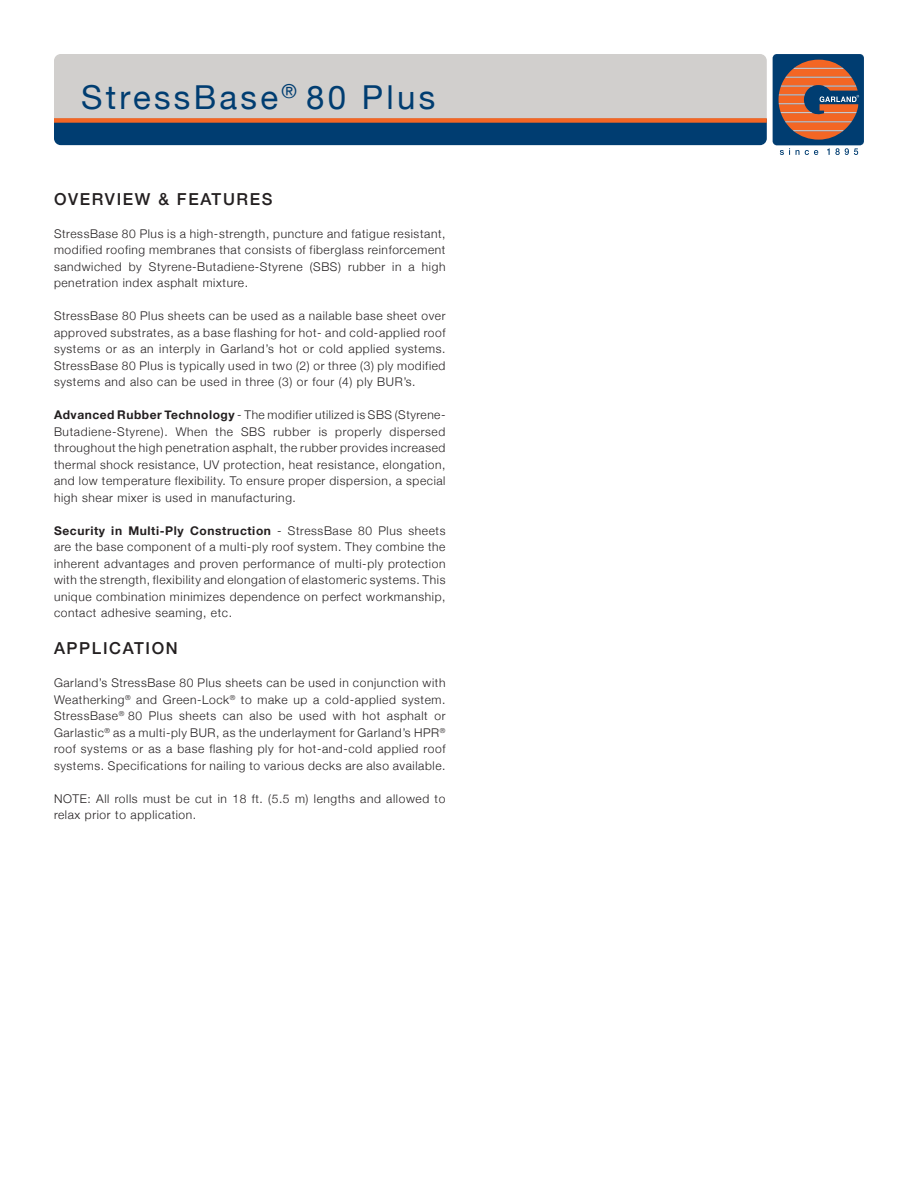
<style>
.page{position:relative;width:918px;height:1188px;background:#fff}
.page>*{position:absolute;margin:0;border:0;box-sizing:border-box;transform-origin:0 0}
.t1{font:33px "Helvetica Neue";letter-spacing:.1em;color:#003d71}
.t2{font:500 16.5px "Helvetica Neue";letter-spacing:.1em;color:#231f20}
.t3{font:300 12px/16.5px "Helvetica Neue";letter-spacing:.05em;color:#231f20;text-align:justify}
.s1{font-weight:700}
</style>
<div class="page">
<div style="left:54px;top:54px;width:713px;height:64px;background:#d1cfcd"></div>
<div style="left:54px;top:123px;width:713px;height:22px;background:#003d71"></div>
<div style="left:54px;top:118px;width:713px;height:5px;background:#f36624"></div>
<svg style="left:773px;top:54px;width:91px;height:101px;background:#806666"></svg>
<p class="t1" style="left:81px;top:74px;width:356px">StressBase<sup>®</sup> 80 Plus</p>
<p class="t2" style="left:54px;top:186px;width:220px">OVERVIEW &amp; FEATURES</p>
<p class="t3" style="left:54px;top:225px;width:393px">StressBase 80 Plus is a high-strength, puncture and fatigue resistant,</p>
<p class="t3" style="left:54px;top:241px;width:393px">modified roofing membranes that consists of fiberglass reinforcement</p>
<p class="t3" style="left:54px;top:258px;width:393px">sandwiched by Styrene-Butadiene-Styrene (SBS) rubber in a high penetration index asphalt mixture.</p>
<p class="t3" style="left:54px;top:307px;width:393px">StressBase 80 Plus sheets can be used as a nailable base sheet over approved substrates, as a base flashing for hot- and cold-applied roof systems or as an interply in Garland’s hot or cold applied systems.<br>StressBase 80 Plus is typically used in two (2) or three (3) ply modified systems and also can be used in three (3) or four (4) ply BUR’s.</p>
<p class="t3" style="left:54px;top:406px;width:393px"><span class="s1">Advanced Rubber Technology</span> - The modifier utilized is SBS (Styrene-</p>
<p class="t3" style="left:54px;top:423px;width:393px">Butadiene-Styrene). When the SBS rubber is properly dispersed throughout the high penetration asphalt, the rubber provides increased thermal shock resistance, UV protection, heat resistance, elongation, and low temperature flexibility. To ensure proper dispersion, a special high shear mixer is used in manufacturing.</p>
<p class="t3" style="left:54px;top:522px;width:393px"><span class="s1">Security in Multi-Ply Construction</span> - StressBase 80 Plus sheets are the base component of a multi-ply roof system. They combine the inherent advantages and proven performance of multi-ply protection with the strength, flexibility and elongation of elastomeric systems. This unique combination minimizes dependence on perfect workmanship, contact adhesive seaming, etc.</p>
<p class="t2" style="left:54px;top:635px;width:125px">APPLICATION</p>
<p class="t3" style="left:54px;top:674px;width:393px">Garland’s StressBase 80 Plus sheets can be used in conjunction with</p>
<p class="t3" style="left:54px;top:690px;width:393px">Weatherking<sup>®</sup> and Green-Lock<sup>®</sup> to make up a cold-applied system.<br>StressBase<sup>®</sup> 80 Plus sheets can also be used with hot asphalt or Garlastic<sup>®</sup> as a multi-ply BUR, as the underlayment for Garland’s HPR<sup>® </sup>roof systems or as a base flashing ply for hot-and-cold applied roof systems. Specifications for nailing to various decks are also available.</p>
<p class="t3" style="left:54px;top:789px;width:393px">NOTE: All rolls must be cut in 18 ft. (5.5 m) lengths and allowed to relax prior to application.</p>
</div>
